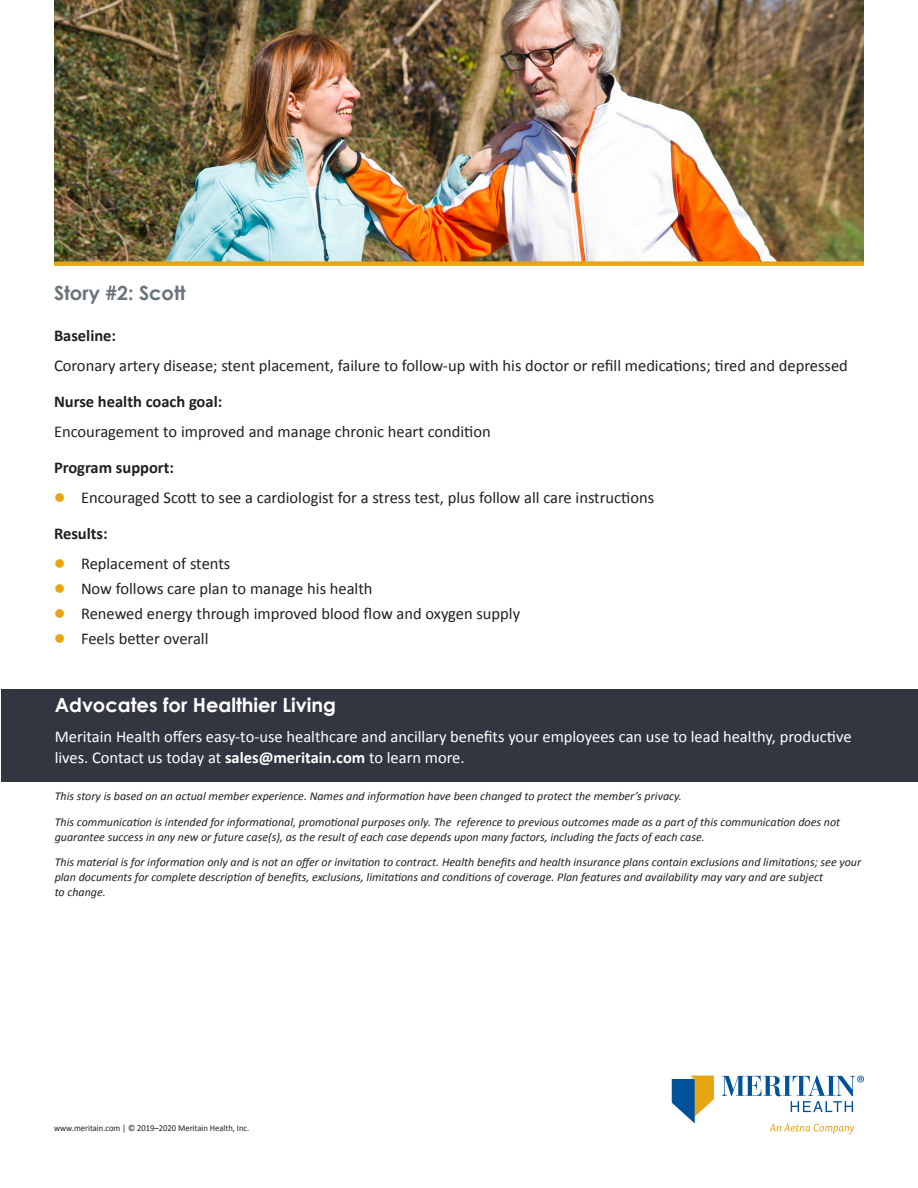
<style>
.page{position:relative;width:918px;height:1188px;background:#fff}
.page>*{position:absolute;margin:0;border:0;box-sizing:border-box;transform-origin:0 0}
.t1{font:700 19.5px "Century Gothic";color:#fff}
.t2{font:700 19.5px "Century Gothic";color:#697379}
.t3{font:16.5px "Calibri";color:#231f20}
.t4{font:16.5px/21px "Calibri";color:#fff}
.t5{font:700 16.5px "Calibri";color:#231f20}
.t6{font:italic 12px/15px "Calibri";color:#231f20}
.t7{font:9px "Calibri";color:#231f20;scale:.95 1}
.s1{font-weight:700}
</style>
<div class="page">
<svg style="left:672px;top:1076px;width:42px;height:47px"></svg>
<svg style="left:722px;top:1075px;width:142px;height:37px"></svg>
<svg style="left:770px;top:1124px;width:85px;height:10px"></svg>
<img style="left:54px;top:0;width:810px;height:261px">
<div style="left:2px;top:689px;width:916px;height:93px;background:#323640"></div>
<div style="left:54px;top:261px;width:810px;height:5px;background:#e7a512"></div>
<p class="t2" style="left:54px;top:278px;width:133px">Story #2: Scott</p>
<p class="t5" style="left:54px;top:325px;width:64px">Baseline:</p>
<p class="t3" style="left:54px;top:355px;width:795px">Coronary artery disease; stent placement, failure to follow-up with his doctor or refill medications; tired and depressed</p>
<p class="t5" style="left:54px;top:391px;width:170px">Nurse health coach goal:</p>
<p class="t3" style="left:54px;top:421px;width:438px">Encouragement to improved and manage chronic heart condition</p>
<p class="t5" style="left:54px;top:457px;width:122px">Program support:</p>
<p class="t3" style="left:81px;top:487px;width:575px">Encouraged Scott to see a cardiologist for a stress test, plus follow all care instructions</p>
<p class="t5" style="left:54px;top:523px;width:55px">Results:</p>
<p class="t3" style="left:81px;top:553px;width:151px">Replacement of stents</p>
<p class="t3" style="left:81px;top:578px;width:293px">Now follows care plan to manage his health</p>
<p class="t3" style="left:81px;top:603px;width:441px">Renewed energy through improved blood flow and oxygen supply</p>
<p class="t3" style="left:81px;top:628px;width:129px">Feels better overall</p>
<p class="t1" style="left:55px;top:690px;width:283px">Advocates for Healthier Living</p>
<p class="t4" style="left:55px;top:726px;width:798px">Meritain Health offers easy-to-use healthcare and ancillary benefits your employees can use to lead healthy, productive lives. Contact us today at <span class="s1">sales@meritain.com</span> to learn more.</p>
<p class="t6" style="left:55px;top:788px;width:629px">This story is based on an actual member experience. Names and information have been changed to protect the member’s privacy.</p>
<p class="t6" style="left:55px;top:814px;width:787px">This communication is intended for informational, promotional purposes only. The reference to previous outcomes made as a part of this communication does not guarantee success in any new or future case(s), as the result of each case depends upon many factors, including the facts of each case.</p>
<p class="t6" style="left:55px;top:855px;width:808px">This material is for information only and is not an offer or invitation to contract. Health benefits and health insurance plans contain exclusions and limitations; see your plan documents for complete description of benefits, exclusions, limitations and conditions of coverage. Plan features and availability may vary and are subject<br>to change.</p>
<p class="t7" style="left:54px;top:1123px;width:207px">www.meritain.com | © 2019–2020 Meritain Health, Inc.</p>
</div>
